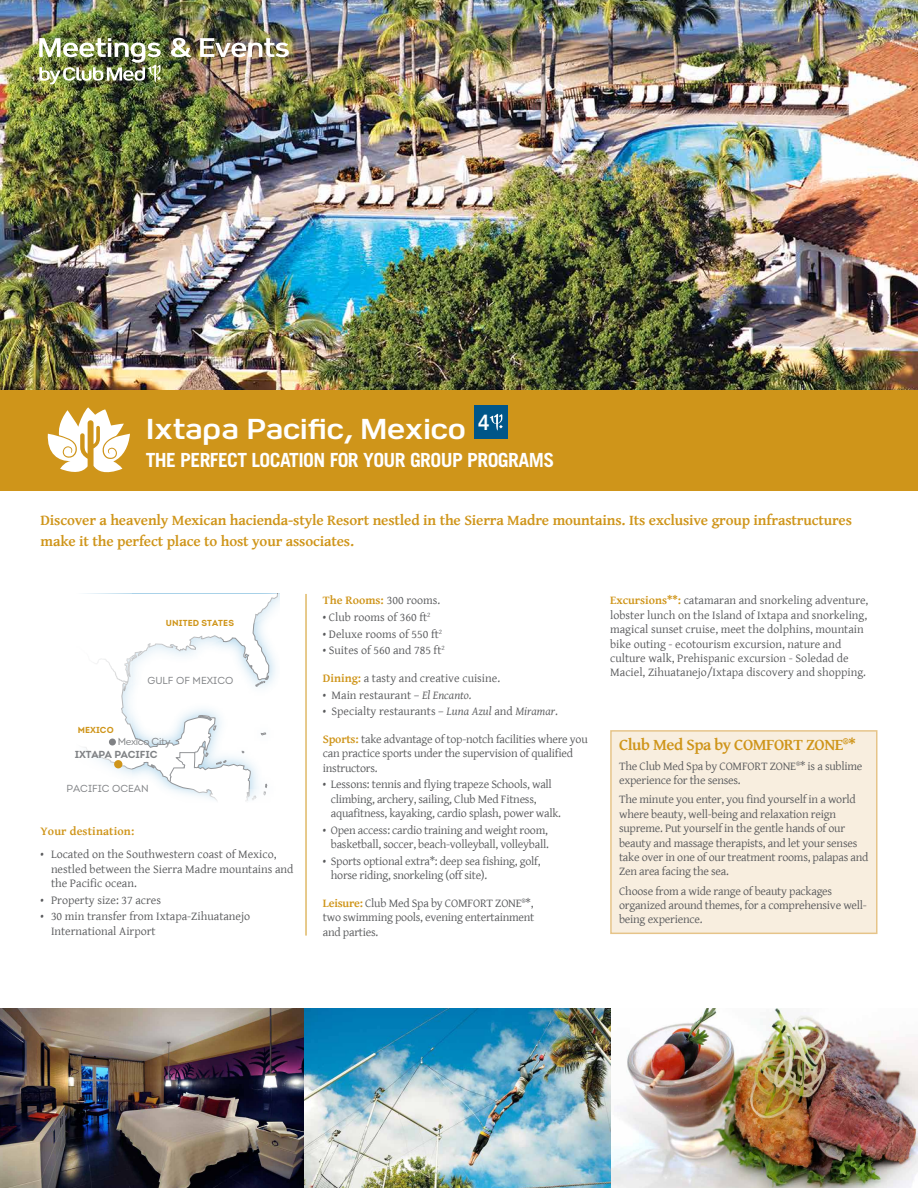
<style>
.page{position:relative;width:918px;height:1188px;background:#fff}
.page>*{position:absolute;margin:0;border:0;box-sizing:border-box;transform-origin:0 0}
.t1{font:30px "Happiness V";letter-spacing:.01em;color:#fff}
.t2{font:700 19.5px "Trade Gothic LT Std";letter-spacing:-.03em;color:#fff}
.t3{font:700 16.5px "Gentium Basic";letter-spacing:-.03em;color:#cf951a}
.t4{font:700 15px/21px "Gentium Basic";letter-spacing:-.01em;color:#cf951a}
.t5{font:12px/14.4px "Gentium Basic";letter-spacing:-.02em;color:#58595b}
.t6{font:12px/14.4px "Gentium Basic";color:#58595b}
.t7{font:700 12px "Gentium Basic";letter-spacing:.01em;color:#cf951a}
.t8{font:10.2px "Intro";color:#808285}
.t9{font:700 10.2px "Intro";letter-spacing:-.01em;color:#808285}
.t10{font:10.2px "Intro";letter-spacing:-.03em;color:#808285}
.t11{font:700 8.7px "Intro";letter-spacing:.01em;color:#cf951a}
.s1{font-weight:400;color:#58595b}
.s2{font-weight:700;color:#cf951a}
.s3{font-style:italic}
</style>
<div class="page">
<img style="left:0;top:0;width:918px;height:390px">
<div style="left:0;top:390px;width:918px;height:100px;background:#cf951a"></div>
<img style="left:0;top:1009px;width:918px;height:179px">
<svg style="left:47px;top:407px;width:83px;height:66px"></svg>
<img style="left:39px;top:38px;width:124px;height:46px">
<svg style="left:171px;top:38px;width:20px;height:19px"></svg>
<img style="left:200px;top:38px;width:89px;height:19px">
<hr style="left:306px;top:594px;width:1px;height:342px;background:#cf951a">
<div style="left:474px;top:405px;width:34px;height:34px;background:#005689"></div>
<svg style="left:490px;top:414px;width:13px;height:16px"></svg>
<div style="left:610px;top:730px;width:268px;height:204px;background:#f8eedf;border:2px solid #e6c489"></div>
<svg style="left:84px;top:594px;width:196px;height:207px"></svg>
<div style="left:109px;top:739px;width:7px;height:7px;background:#808285;border-radius:50%"></div>
<div style="left:114px;top:760px;width:8px;height:8px;background:#cf951a;border-radius:50%"></div>
<h1 class="t1" style="left:146px;top:411px;width:345px">Ixtapa Pacific, Mexico <sup>4</sup></h1>
<h2 class="t2" style="left:146px;top:448px;width:410px">THE PERFECT LOCATION FOR YOUR GROUP PROGRAMS</h2>
<p class="t4" style="left:40px;top:509px;width:813px">Discover a heavenly Mexican hacienda-style Resort nestled in the Sierra Madre mountains. Its exclusive group infrastructures make it the perfect place to host your associates.</p>
<p class="t11" style="left:166px;top:617px;width:70px">UNITED STATES</p>
<p class="t11" style="left:78px;top:724px;width:38px">MEXICO</p>
<p class="t8" style="left:147px;top:675px;width:87px">GULF OF MEXICO</p>
<p class="t10" style="left:118px;top:735px;width:54px">Mexico City</p>
<p class="t9" style="left:75px;top:748px;width:84px">IXTAPA PACIFIC</p>
<p class="t8" style="left:66px;top:783px;width:84px">PACIFIC OCEAN</p>
<p class="t7" style="left:40px;top:822px;width:95px">Your destination:</p>
<p class="t6" style="left:51px;top:847px;width:244px;text-indent:-10px">• Located on the Southwestern coast of Mexico, nestled between the Sierra Madre mountains and the Pacific ocean.</p>
<p class="t6" style="left:40px;top:892px;width:122px">• Property size: 37 acres</p>
<p class="t6" style="left:51px;top:909px;width:201px;text-indent:-10px">• 30 min transfer from Ixtapa-Zihuatanejo<br>International Airport</p>
<p class="t7" style="left:323px;top:591px;width:119px">The Rooms: <span class="s1">300 rooms.</span></p>
<p class="t6" style="left:323px;top:610px;width:109px">• Club rooms of 360 ft<sup>2</sup></p>
<p class="t6" style="left:323px;top:626px;width:121px">• Deluxe rooms of 550 ft<sup>2</sup></p>
<p class="t6" style="left:323px;top:643px;width:123px">• Suites of 560 and 785 ft<sup>2</sup></p>
<p class="t6" style="left:323px;top:671px;width:179px"><span class="s2">Dining:</span> a tasty and creative cuisine.</p>
<p class="t6" style="left:323px;top:687px;width:150px">• Main restaurant – <span class="s3">El Encanto.</span></p>
<p class="t6" style="left:323px;top:704px;width:237px">• Specialty restaurants – <span class="s3">Luna Azul</span> and <span class="s3">Miramar</span>.</p>
<p class="t5" style="left:323px;top:732px;width:266px"><span class="s2">Sports:</span> take advantage of top-notch facilities where you can practice sports under the supervision of qualified instructors.</p>
<p class="t5" style="left:331px;top:777px;width:232px;text-indent:-8px">• Lessons: tennis and flying trapeze Schools, wall climbing, archery, sailing, Club Med Fitness, aquafitness, kayaking, cardio splash, power walk.</p>
<p class="t5" style="left:323px;top:822px;width:227px;text-align:right">• Open access: cardio training and weight room, basketball, soccer, beach-volleyball, volleyball.</p>
<p class="t5" style="left:331px;top:853px;width:211px;text-indent:-8px">• Sports optional extra*: deep sea fishing, golf, horse riding, snorkeling (off site).</p>
<p class="t5" style="left:323px;top:896px;width:213px;text-align:justify"><span class="s2">Leisure:</span> Club Med Spa by COMFORT ZONE®*, two swimming pools, evening entertainment and parties.</p>
<p class="t6" style="left:610px;top:593px;width:260px"><span class="s2">Excursions**:</span> catamaran and snorkeling adventure, lobster lunch on the Island of Ixtapa and snorkeling, magical sunset cruise, meet the dolphins, mountain bike outing - ecotourism excursion, nature and culture walk, Prehispanic excursion - Soledad de Maciel, Zihuatanejo/Ixtapa discovery and shopping.</p>
<h3 class="t3" style="left:619px;top:733px;width:238px">Club Med Spa by COMFORT ZONE®*</h3>
<p class="t5" style="left:619px;top:758px;width:245px">The Club Med Spa by COMFORT ZONE®* is a sublime experience for the senses.</p>
<p class="t5" style="left:619px;top:792px;width:251px">The minute you enter, you find yourself in a world where beauty, well-being and relaxation reign supreme. Put yourself in the gentle hands of our beauty and massage therapists, and let your senses take over in one of our treatment rooms, palapas and Zen area facing the sea.</p>
<p class="t5" style="left:619px;top:883px;width:249px">Choose from a wide range of beauty packages organized around themes, for a comprehensive well&shy;being experience.</p>
</div>
